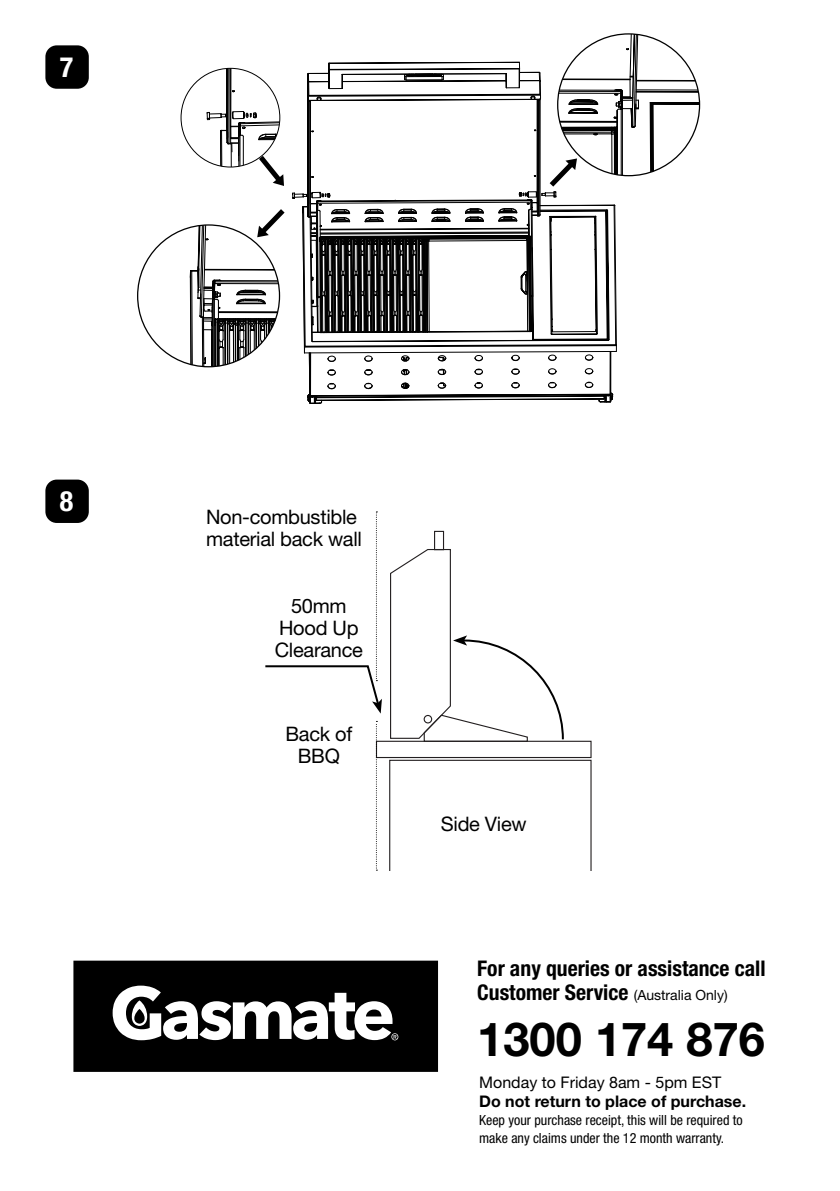
<style>
.page{position:relative;width:840px;height:1191px;background:#fff}
.page>*{position:absolute;margin:0;border:0;box-sizing:border-box;transform-origin:0 0}
.t1{font:700 47px "Helvetica Neue LT Std";color:#000}
.t2{font:700 condensed 28px "Helvetica Neue LT Std";color:#fff}
.t3{font:700 condensed 21.6px/24px "Helvetica Neue LT Std";color:#000}
.t4{font:20px/22px "Helvetica Neue LT Std";letter-spacing:-.015em;color:#000;text-align:center}
.t5{font:700 16px "Helvetica Neue LT Std";color:#000}
.t6{font:16px "Helvetica Neue LT Std";color:#000}
.t7{font:condensed 14px/18px "Helvetica Neue LT Std";color:#000}
.s1{font-weight:400;font-stretch:normal;font-size:14px}
</style>
<div class="page">
<svg style="left:73px;top:960px;width:365px;height:111px;fill:#000"></svg>
<div style="left:45px;top:45px;width:44px;height:44px;background:#000;border-radius:11px"></div>
<div style="left:45px;top:479px;width:44px;height:44px;background:#000;border-radius:11px"></div>
<svg style="left:137px;top:33px;width:564px;height:371px"></svg>
<svg style="left:265px;top:511px;width:326px;height:359px"></svg>
<h2 class="t2" style="left:60px;top:50px;width:15px">7</h2>
<h2 class="t2" style="left:60px;top:484px;width:15px">8</h2>
<h3 class="t4" style="left:206px;top:505px;width:157px;text-align:left">Non-combustible material back wall</h3>
<h3 class="t4" style="left:275px;top:595px;width:89px">50mm<br>Hood Up<br>Clearance</h3>
<h3 class="t4" style="left:285px;top:722px;width:68px">Back of<br>BBQ</h3>
<h3 class="t4" style="left:440px;top:812px;width:87px">Side View</h3>
<h3 class="t3" style="left:477px;top:956px;width:289px">For any queries or assistance call<br>Customer Service <span class="s1">(Australia Only)</span></h3>
<h1 class="t1" style="left:477px;top:1010px;width:289px">1300 174 876</h1>
<p class="t6" style="left:479px;top:1072px;width:243px">Monday to Friday 8am - 5pm EST</p>
<p class="t5" style="left:479px;top:1091px;width:268px">Do not return to place of purchase.</p>
<p class="t7" style="left:479px;top:1111px;width:265px">Keep your purchase receipt, this will be required to make any claims under the 12 month warranty.</p>
</div>
